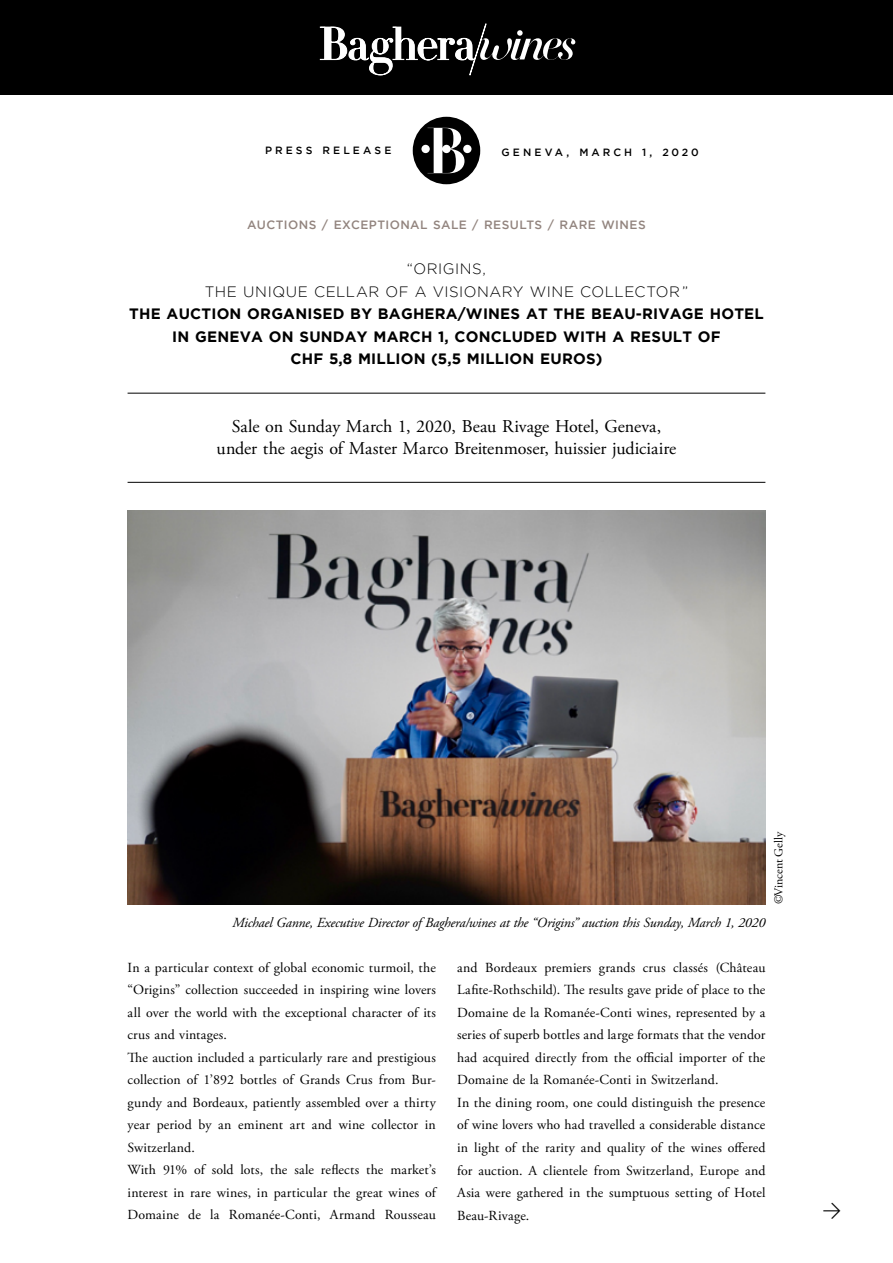
<style>
.page{position:relative;width:893px;height:1263px;background:#fff}
.page>*{position:absolute;margin:0;border:0;box-sizing:border-box;transform-origin:0 0}
.t1{font:22.5px "Flesh Plain";color:#000}
.t2{font:18px/22.5px "Adobe Garamond Pro";color:#000;text-align:center}
.t3{font:700 15px/22.5px "Gotham";letter-spacing:.015em;color:#000;text-align:center}
.t4{font:300 15px/22.5px "Gotham";letter-spacing:.04em;color:#000;text-align:center}
.t5{font:13.8px/22.5px "Adobe Garamond Pro";letter-spacing:.01em;color:#000}
.t6{font:italic 13.8px "Adobe Garamond Pro";letter-spacing:-.015em;color:#000}
.t7{font:500 12px "Gotham";letter-spacing:.035em;color:#92847e}
.t8{font:12px "Adobe Garamond Pro";letter-spacing:-.01em;color:#000}
.t9{font:500 10.5px "Gotham";letter-spacing:.295em;color:#000}
</style>
<div class="page">
<div style="left:0;top:0;width:893px;height:94px;background:#000"></div>
<div style="left:413px;top:117px;width:67px;height:67px;background:#000;border-radius:50%"></div>
<svg style="left:421px;top:128px;width:50px;height:45px"></svg>
<hr style="left:128px;top:393px;width:637px;height:1px;background:#000">
<hr style="left:128px;top:482px;width:637px;height:1px;background:#000">
<svg style="left:320px;top:24px;width:255px;height:51px"></svg>
<img style="left:128px;top:511px;width:637px;height:393px">
<p class="t9" style="left:265px;top:145px;width:128px">PRESS RELEASE</p>
<p class="t9" style="left:502px;top:146px;width:199px">GENEVA, MARCH 1, 2020</p>
<p class="t7" style="left:247px;top:218px;width:400px">AUCTIONS / EXCEPTIONAL SALE / RESULTS / RARE WINES</p>
<p class="t4" style="left:205px;top:258px;width:485px">“ORIGINS,<br>THE UNIQUE CELLAR OF A VISIONARY WINE COLLECTOR ”</p>
<p class="t3" style="left:129px;top:302px;width:636px">THE AUCTION ORGANISED BY BAGHERA/WINES AT THE BEAU-RIVAGE HOTEL<br>IN GENEVA ON SUNDAY MARCH 1, CONCLUDED WITH A RESULT OF<br>CHF 5,8 MILLION (5,5 MILLION EUROS)</p>
<h2 class="t2" style="left:217px;top:415px;width:461px">Sale on Sunday March 1, 2020, Beau Rivage Hotel, Geneva, under the aegis of Master Marco Breitenmoser, huissier judiciaire</h2>
<p class="t6" style="left:233px;top:914px;width:534px">Michael Ganne, Executive Director of Baghera/wines at the “Origins” auction this Sunday, March 1, 2020</p>
<p class="t8" style="left:772px;top:904px;width:74px;rotate:-90deg">©Vincent Gelly</p>
<p class="t5" style="left:128px;top:957px;width:310px">In a particular context of global economic turmoil, the “Origins” collection succeeded in inspiring wine lovers all over the world with the exceptional character of its crus and vintages.<br>The auction included a particularly rare and prestigious collection of 1’892 bottles of Grands Crus from Bur&shy;gundy and Bordeaux, patiently assembled over a thirty year period by an eminent art and wine collector in Switzerland.<br>With 91% of sold lots, the sale reflects the market’s interest in rare wines, in particular the great wines of Domaine de la Romanée-Conti, Armand Rousseau</p>
<p class="t5" style="left:457px;top:957px;width:310px">and Bordeaux premiers grands crus classés (Château Lafite-Rothschild). The results gave pride of place to the Domaine de la Romanée-Conti wines, represented by a series of superb bottles and large formats that the vendor had acquired directly from the official importer of the Domaine de la Romanée-Conti in Switzerland.<br>In the dining room, one could distinguish the presence of wine lovers who had travelled a considerable distance in light of the rarity and quality of the wines offered for auction. A clientele from Switzerland, Europe and Asia were gathered in the sumptuous setting of Hotel Beau-Rivage.</p>
<h1 class="t1" style="left:821px;top:1198px;width:24px">a</h1>
</div>
